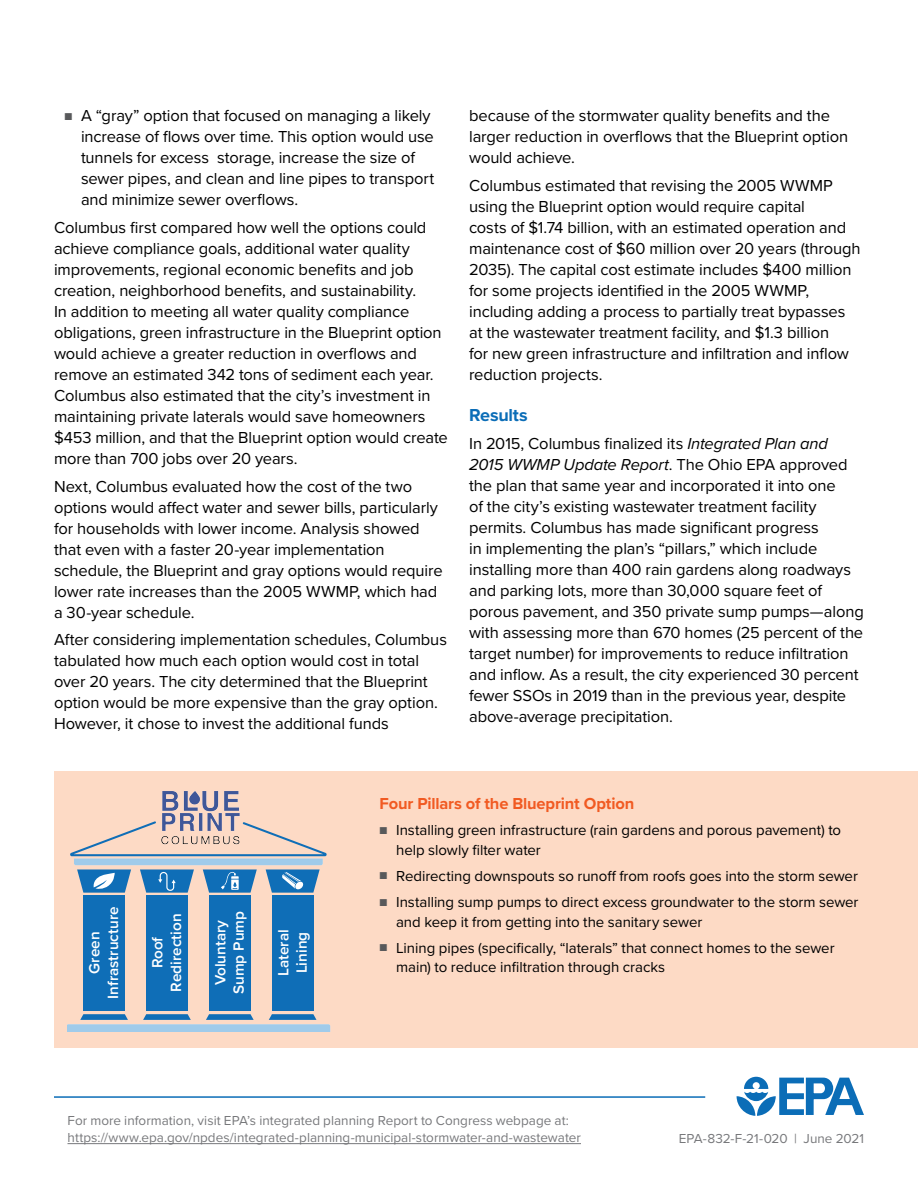
<style>
.page{position:relative;width:918px;height:1188px;background:#fff}
.page>*{position:absolute;margin:0;border:0;box-sizing:border-box;transform-origin:0 0}
.Mul-H1{font:700 18px "Proxima Nova";letter-spacing:-.015em;color:#0b6db7}
.Mul-body{font:16.5px/21px "Proxima Nova";letter-spacing:-.005em;color:#000}
.Callout-left{font:700 16.5px "Proxima Nova";letter-spacing:-.01em;color:#f15a22}
.t1{font:600 15.3px/18.5px "Proxima Nova";color:#fff;text-align:center}
.t2{font:15px/19.5px "Proxima Nova";letter-spacing:-.005em;color:#000}
.t3{font:13.5px/16.5px "Proxima Nova";color:#77787b}
.s1{font-size:12px;color:#58595b}
.s2{font-style:italic}
</style>
<div class="page">
<hr style="left:68px;top:1143px;width:513px;height:1px;background:#77787b">
<svg style="left:737px;top:1077px;width:127px;height:39px"></svg>
<hr style="left:54px;top:1096px;width:651px;height:2px;background:#0b6db7">
<div style="left:54px;top:771px;width:864px;height:277px;background:#fddac5"></div>
<div style="left:83px;top:895px;width:42px;height:116px;background:#0f6eb7"></div>
<div style="left:146px;top:895px;width:42px;height:116px;background:#0f6eb7"></div>
<div style="left:209px;top:895px;width:42px;height:116px;background:#0f6eb7"></div>
<div style="left:272px;top:895px;width:41px;height:116px;background:#0f6eb7"></div>
<svg style="left:68px;top:1014px;width:262px;height:18px"></svg>
<svg style="left:71px;top:821px;width:256px;height:72px"></svg>
<img style="left:160px;top:791px;width:81px;height:56px">
<p class="Mul-body" style="left:81px;top:104px;width:355px;text-indent:-16px"><span class="s1">■</span> A “gray” option that focused on managing a likely increase of flows over time. This option would use tunnels for excess storage, increase the size of sewer pipes, and clean and line pipes to transport and minimize sewer overflows.</p>
<p class="Mul-body" style="left:54px;top:216px;width:395px">Columbus first compared how well the options could achieve compliance goals, additional water quality improvements, regional economic benefits and job creation, neighborhood benefits, and sustainability.<br>In addition to meeting all water quality compliance obligations, green infrastructure in the Blueprint option would achieve a greater reduction in overflows and remove an estimated 342 tons of sediment each year.<br>Columbus also estimated that the city’s investment in maintaining private laterals would save homeowners $453 million, and that the Blueprint option would create more than 700 jobs over 20 years.</p>
<p class="Mul-body" style="left:54px;top:475px;width:390px">Next, Columbus evaluated how the cost of the two options would affect water and sewer bills, particularly for households with lower income. Analysis showed that even with a faster 20-year implementation schedule, the Blueprint and gray options would require lower rate increases than the 2005 WWMP, which had a 30-year schedule.</p>
<p class="Mul-body" style="left:54px;top:629px;width:395px">After considering implementation schedules, Columbus tabulated how much each option would cost in total over 20 years. The city determined that the Blueprint option would be more expensive than the gray option.<br>However, it chose to invest the additional funds</p>
<p class="Mul-body" style="left:469px;top:104px;width:380px">because of the stormwater quality benefits and the larger reduction in overflows that the Blueprint option would achieve.</p>
<p class="Mul-body" style="left:469px;top:174px;width:393px">Columbus estimated that revising the 2005 WWMP using the Blueprint option would require capital<br>costs of $1.74 billion, with an estimated operation and maintenance cost of $60 million over 20 years (through 2035). The capital cost estimate includes $400 million for some projects identified in the 2005 WWMP, including adding a process to partially treat bypasses at the wastewater treatment facility, and $1.3 billion<br>for new green infrastructure and infiltration and inflow reduction projects.</p>
<p class="Mul-H1" style="left:469px;top:402px;width:60px">Results</p>
<p class="Mul-body" style="left:469px;top:432px;width:396px">In 2015, Columbus finalized its <span class="s2">Integrated Plan and 2015 WWMP Update Report</span>. The Ohio EPA approved the plan that same year and incorporated it into one<br>of the city’s existing wastewater treatment facility permits. Columbus has made significant progress<br>in implementing the plan’s “pillars,” which include installing more than 400 rain gardens along roadways and parking lots, more than 30,000 square feet of porous pavement, and 350 private sump pumps—along with assessing more than 670 homes (25 percent of the target number) for improvements to reduce infiltration and inflow. As a result, the city experienced 30 percent fewer SSOs in 2019 than in the previous year, despite above-average precipitation.</p>
<p class="t1" style="left:103px;top:999px;width:94px;rotate:-90deg">Infrastructure</p>
<p class="t1" style="left:148px;top:992px;width:79px;rotate:-90deg">Roof<br>Redirection</p>
<p class="t1" style="left:211px;top:994px;width:85px;rotate:-90deg">Voluntary<br>Sump Pump</p>
<p class="t1" style="left:85px;top:974px;width:44px;rotate:-90deg">Green</p>
<p class="t1" style="left:274px;top:976px;width:48px;text-align:left;rotate:-90deg">Lateral<br>Lining</p>
<p class="Callout-left" style="left:380px;top:792px;width:256px">Four Pillars of the Blueprint Option</p>
<p class="t2" style="left:396px;top:820px;width:447px;text-indent:-16px"><span class="s1">■</span> Installing green infrastructure (rain gardens and porous pavement) to help slowly filter water</p>
<p class="t2" style="left:380px;top:866px;width:480px"><span class="s1">■</span> Redirecting downspouts so runoff from roofs goes into the storm sewer</p>
<p class="t2" style="left:396px;top:892px;width:464px;text-indent:-16px"><span class="s1">■</span> Installing sump pumps to direct excess groundwater to the storm sewer and keep it from getting into the sanitary sewer</p>
<p class="t2" style="left:380px;top:938px;width:457px"><span class="s1">■</span> Lining pipes (specifically, “laterals” that connect homes to the sewer</p>
<p class="t2" style="left:396px;top:957px;width:271px">main) to reduce infiltration through cracks</p>
<p class="t3" style="left:68px;top:1112px;width:515px">For more information, visit EPA’s integrated planning Report to Congress webpage at: https://www.epa.gov/npdes/integrated-planning-municipal-stormwater-and-wastewater</p>
<p class="t3" style="left:679px;top:1130px;width:187px">EPA-832-F-21-020 | June 2021</p>
</div>
